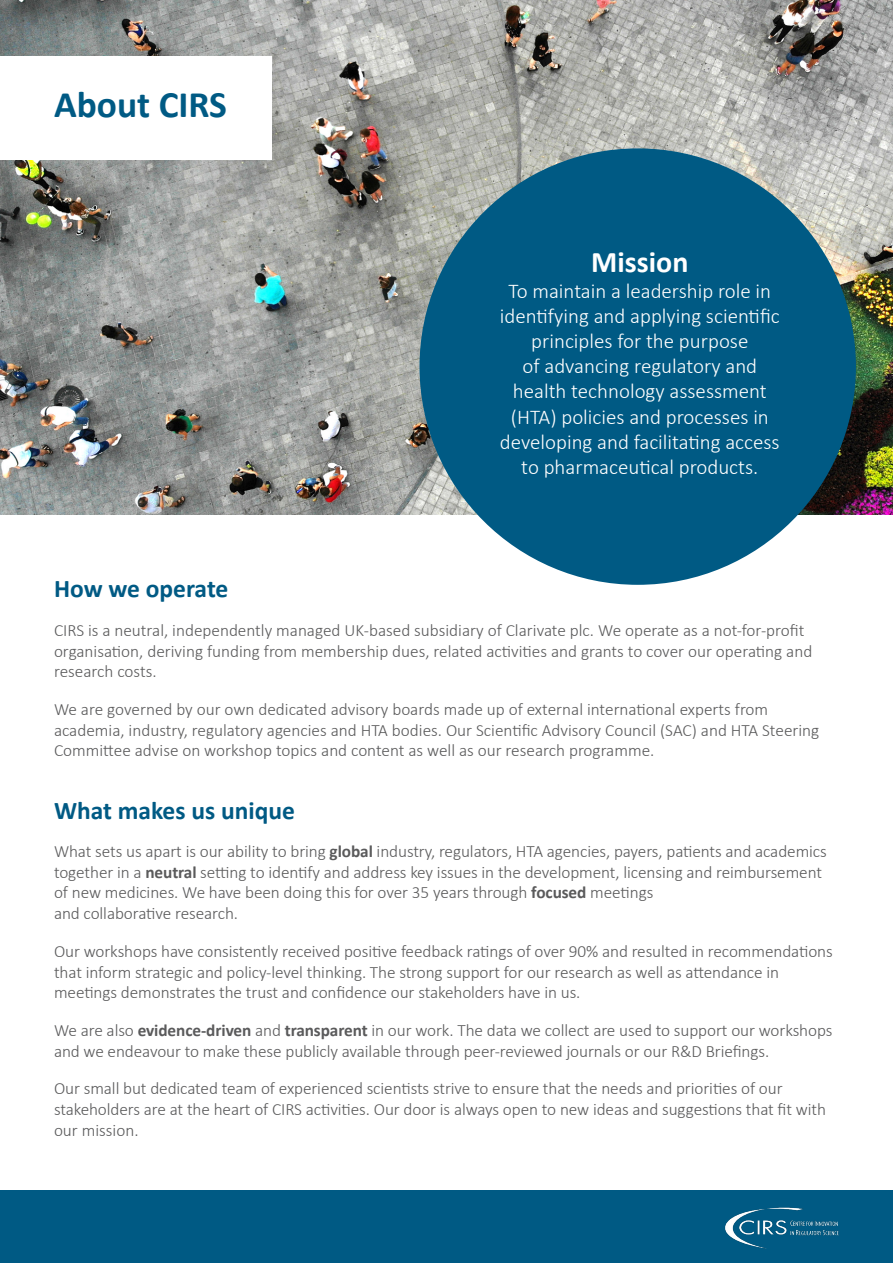
<style>
.page{position:relative;width:893px;height:1263px;background:#fff}
.page>*{position:absolute;margin:0;border:0;box-sizing:border-box;transform-origin:0 0}
.t1{font:700 37.5px "Calibri";color:#005a84}
.t2{font:700 30px "Calibri";color:#fff}
.t3{font:700 25.5px "Calibri";color:#005a84}
.t4{font:300 21px/25.2px "Calibri";color:#fff;text-align:center}
.t5{font:300 17.25px/20.7px "Calibri";letter-spacing:-.005em;color:#5a5a5b}
.s1{font-weight:700}
</style>
<div class="page">
<img style="left:0;top:0;width:893px;height:514px">
<div style="left:0;top:56px;width:271px;height:104px;background:#fff"></div>
<div style="left:0;top:1190px;width:893px;height:73px;background:#005a84"></div>
<img style="left:725px;top:1207px;width:114px;height:42px">
<div style="left:419px;top:148px;width:437px;height:437px;background:#005a84;border-radius:50%"></div>
<h1 class="t1" style="left:54px;top:78px;width:174px">About CIRS</h1>
<h3 class="t3" style="left:54px;top:571px;width:176px">How we operate</h3>
<h2 class="t2" style="left:591px;top:241px;width:99px">Mission</h2>
<p class="t4" style="left:500px;top:278px;width:281px">To maintain a leadership role in identifying and applying scientific principles for the purpose<br>of advancing regulatory and health technology assessment (HTA) policies and processes in developing and facilitating access to pharmaceutical products.</p>
<p class="t5" style="left:54px;top:620px;width:760px">CIRS is a neutral, independently managed UK-based subsidiary of Clarivate plc. We operate as a not-for-profit organisation, deriving funding from membership dues, related activities and grants to cover our operating and research costs.</p>
<p class="t5" style="left:54px;top:699px;width:767px">We are governed by our own dedicated advisory boards made up of external international experts from academia, industry, regulatory agencies and HTA bodies. Our Scientific Advisory Council (SAC) and HTA Steering<br>Committee advise on workshop topics and content as well as our research programme.</p>
<h3 class="t3" style="left:54px;top:793px;width:242px">What makes us unique</h3>
<p class="t5" style="left:54px;top:841px;width:774px">What sets us apart is our ability to bring <span class="s1">global</span> industry, regulators, HTA agencies, payers, patients and academics together in a <span class="s1">neutral</span> setting to identify and address key issues in the development, licensing and reimbursement of new medicines. We have been doing this for over 35 years through <span class="s1">focused</span> meetings<br>and collaborative research.</p>
<p class="t5" style="left:54px;top:941px;width:780px">Our workshops have consistently received positive feedback ratings of over 90% and resulted in recommendations that inform strategic and policy-level thinking. The strong support for our research as well as attendance in meetings demonstrates the trust and confidence our stakeholders have in us.</p>
<p class="t5" style="left:54px;top:1020px;width:780px">We are also <span class="s1">evidence-driven</span> and <span class="s1">transparent</span> in our work. The data we collect are used to support our workshops and we endeavour to make these publicly available through peer-reviewed journals or our R&amp;D Briefings.</p>
<p class="t5" style="left:54px;top:1078px;width:774px">Our small but dedicated team of experienced scientists strive to ensure that the needs and priorities of our stakeholders are at the heart of CIRS activities. Our door is always open to new ideas and suggestions that fit with our mission.</p>
</div>
